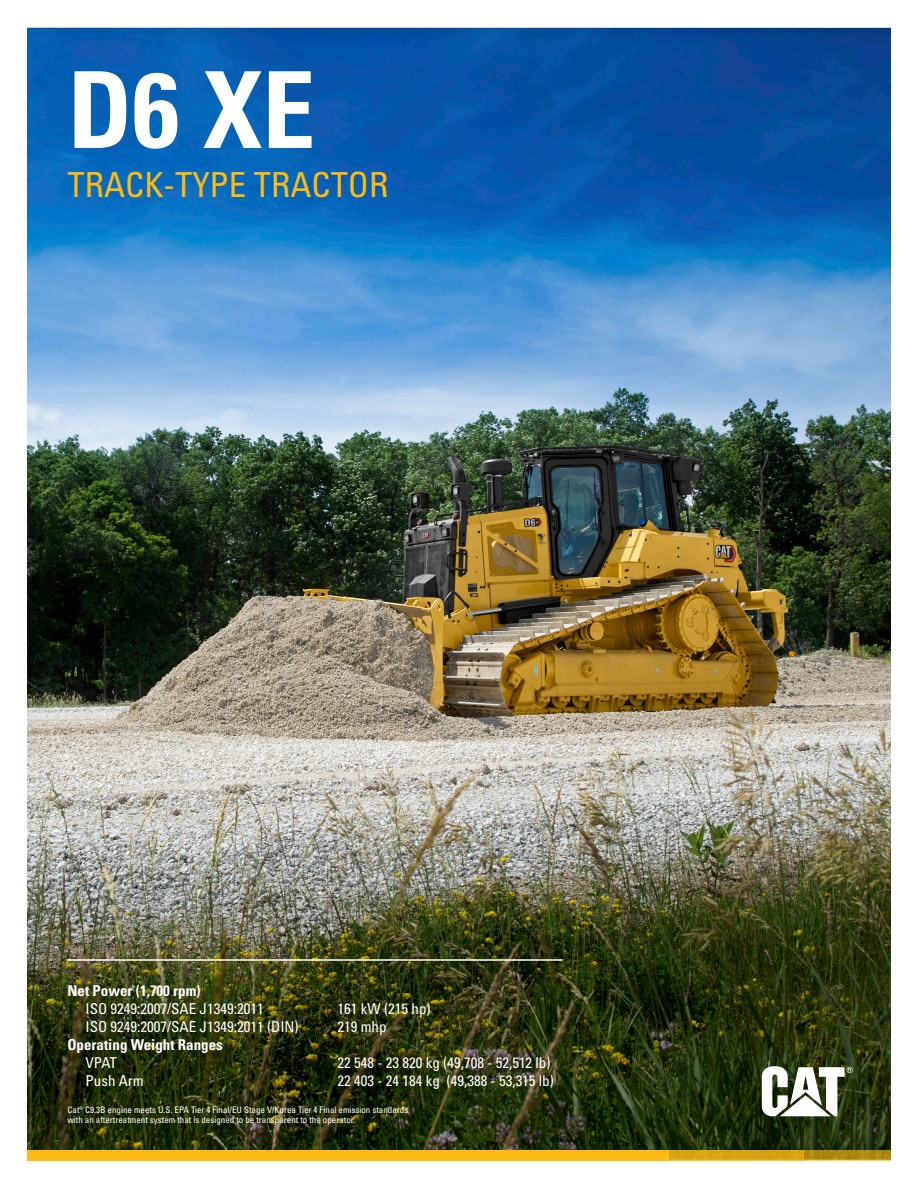
<style>
.page{position:relative;width:918px;height:1188px;background:#fff}
.page>*{position:absolute;margin:0;border:0;box-sizing:border-box;transform-origin:0 0}
.Model{font:106.2px "Univers LTCYR 67 Bold Cond";color:#fff}
.Machine_Family{font:condensed 34.5px "Univers LTCYR 57";color:#fcba13}
.Front_Cover_-_Table{font:condensed 15px "Univers LTCYR 57";color:#fff}
.Front_Cover_-_Table-2{font:15px "Univers LTCYR 67 Bold Cond";color:#fff}
.Front_Cover_-_footno{font:condensed 9px/10.8px "Univers LTCYR 57";color:#fff}
</style>
<div class="page">
<img style="left:27px;top:27px;width:864px;height:1124px">
<div style="left:27px;top:1151px;width:641px;height:10px;background:#fcba13"></div>
<svg style="left:668px;top:1151px;width:136px;height:10px"></svg>
<svg style="left:804px;top:1151px;width:87px;height:10px"></svg>
<svg style="left:762px;top:1066px;width:91px;height:50px"></svg>
<hr style="left:68px;top:959px;width:495px;height:2px;background:#fff">
<p class="Model" style="left:68px;top:45px;width:249px">D6 XE</p>
<p class="Machine_Family" style="left:68px;top:163px;width:322px">TRACK-TYPE TRACTOR</p>
<p class="Front_Cover_-_Table-2" style="left:68px;top:981px;width:135px">Net Power (1,700 rpm)</p>
<p class="Front_Cover_-_Table" style="left:86px;top:999px;width:180px">ISO 9249:2007/SAE J1349:2011</p>
<p class="Front_Cover_-_Table" style="left:338px;top:999px;width:95px">161 kW (215 hp)</p>
<p class="Front_Cover_-_Table" style="left:86px;top:1017px;width:215px">ISO 9249:2007/SAE J1349:2011 (DIN)</p>
<p class="Front_Cover_-_Table" style="left:338px;top:1017px;width:51px">219 mhp</p>
<p class="Front_Cover_-_Table-2" style="left:68px;top:1035px;width:157px">Operating Weight Ranges</p>
<p class="Front_Cover_-_Table" style="left:86px;top:1053px;width:33px">VPAT</p>
<p class="Front_Cover_-_Table" style="left:338px;top:1053px;width:215px">22 548 - 23 820 kg (49,708 - 52,512 lb)</p>
<p class="Front_Cover_-_Table" style="left:86px;top:1071px;width:60px">Push Arm</p>
<p class="Front_Cover_-_Table" style="left:338px;top:1071px;width:218px">22 403 - 24 184 kg (49,388 - 53,315 lb)</p>
<p class="Front_Cover_-_footno" style="left:68px;top:1104px;width:342px">Cat® C9.3B engine meets U.S. EPA Tier 4 Final/EU Stage V/Korea Tier 4 Final emission standards with an aftertreatment system that is designed to be transparent to the operator.</p>
</div>
